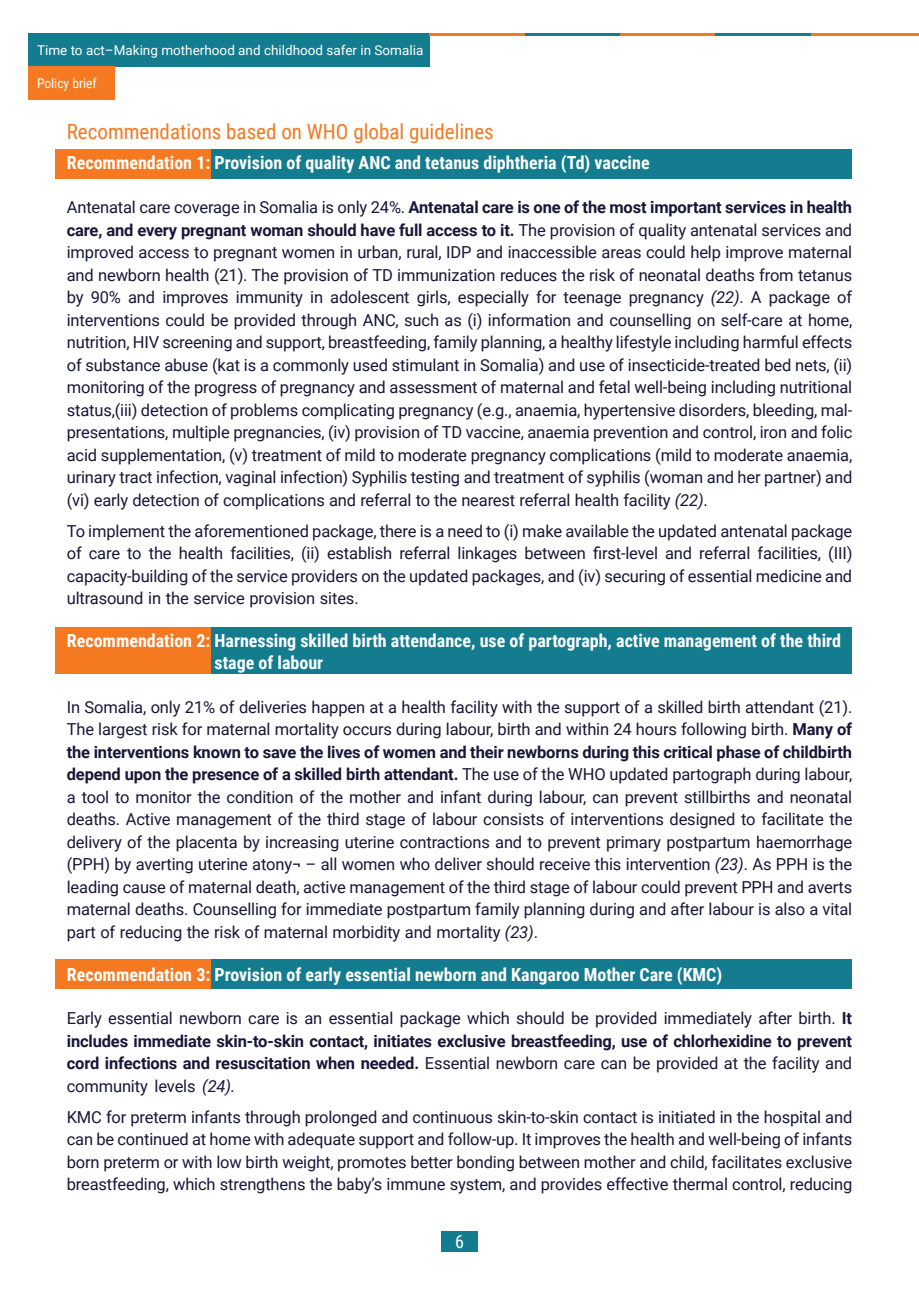
<style>
.page{position:relative;width:919px;height:1289px;background:#fff}
.page>*{position:absolute;margin:0;border:0;box-sizing:border-box;transform-origin:0 0}
.sub_Subtitle{font:21px "Roboto Condensed";color:#f47921}
.sub_Subtitle-2{font:700 18px/21.6px "Roboto Condensed";color:#fff}
.t1{font:18px "Roboto Condensed";color:#fff}
.Main_body_text{font:16.5px/22.5px "Roboto";letter-spacing:-.01em;color:#171738;text-align:justify}
.t2{font:13.5px "Roboto";color:#fff}
.t3{font:13.5px "Roboto Condensed";color:#fff}
.s1{font-weight:700}
.s2{font-style:italic}
</style>
<div class="page">
<div style="left:441px;top:1230px;width:36px;height:21px;background:#147c8f"></div>
<div style="left:28px;top:34px;width:401px;height:33px;background:#147c8f"></div>
<div style="left:28px;top:67px;width:87px;height:33px;background:#f47921"></div>
<hr style="left:429px;top:34px;width:96px;height:2px;background:#f47921">
<svg style="left:906px;top:34px;width:12px;height:2px"></svg>
<hr style="left:525px;top:34px;width:95px;height:2px;background:#147c8f">
<hr style="left:620px;top:34px;width:95px;height:2px;background:#f47921">
<hr style="left:715px;top:34px;width:95px;height:2px;background:#147c8f">
<hr style="left:810px;top:34px;width:96px;height:2px;background:#f47921">
<div style="left:55px;top:149px;width:157px;height:30px;background:#f47921"></div>
<div style="left:55px;top:959px;width:157px;height:30px;background:#f47921"></div>
<div style="left:55px;top:627px;width:157px;height:47px;background:#f47921"></div>
<div style="left:212px;top:149px;width:640px;height:30px;background:#147c8f"></div>
<div style="left:212px;top:959px;width:640px;height:30px;background:#147c8f"></div>
<div style="left:212px;top:627px;width:640px;height:47px;background:#147c8f"></div>
<p class="t2" style="left:37px;top:40px;width:388px">Time to act–Making motherhood and childhood safer in Somalia</p>
<p class="t3" style="left:37px;top:74px;width:61px">Policy brief</p>
<p class="sub_Subtitle" style="left:67px;top:117px;width:428px">Recommendations based on WHO global guidelines</p>
<p class="sub_Subtitle-2" style="left:67px;top:151px;width:584px">Recommendation 1: Provision of quality ANC and tetanus diphtheria (Td) vaccine</p>
<p class="Main_body_text" style="left:67px;top:195px;width:787px">Antenatal care coverage in Somalia is only 24%. <span class="s1">Antenatal care is one of the most important services in health care, and every pregnant woman should have full access to it.</span> The provision of quality antenatal services and improved access to pregnant women in urban, rural, IDP and inaccessible areas could help improve maternal and newborn health (21). The provision of TD immunization reduces the risk of neonatal deaths from tetanus by 90% and improves immunity in adolescent girls, especially for teenage pregnancy <span class="s2">(22)</span>. A package of interventions could be provided through ANC, such as (i) information and counselling on self-care at home, nutrition, HIV screening and support, breastfeeding, family planning, a healthy lifestyle including harmful effects of substance abuse (kat is a commonly used stimulant in Somalia) and use of insecticide-treated bed nets, (ii) monitoring of the progress of pregnancy and assessment of maternal and fetal well-being including nutritional status,(iii) detection of problems complicating pregnancy (e.g., anaemia, hypertensive disorders, bleeding, mal&shy;presentations, multiple pregnancies, (iv) provision of TD vaccine, anaemia prevention and control, iron and folic acid supplementation, (v) treatment of mild to moderate pregnancy complications (mild to moderate anaemia, urinary tract infection, vaginal infection) Syphilis testing and treatment of syphilis (woman and her partner) and (vi) early detection of complications and referral to the nearest referral health facility <span class="s2">(22)</span>.</p>
<p class="Main_body_text" style="left:67px;top:519px;width:787px">To implement the aforementioned package, there is a need to (i) make available the updated antenatal package of care to the health facilities, (ii) establish referral linkages between first-level and referral facilities, (III) capacity-building of the service providers on the updated packages, and (iv) securing of essential medicine and ultrasound in the service provision sites.</p>
<p class="sub_Subtitle-2" style="left:214px;top:629px;width:628px;text-indent:-148px">Recommendation 2: Harnessing skilled birth attendance, use of partograph, active management of the third stage of labour</p>
<p class="Main_body_text" style="left:67px;top:694px;width:787px">In Somalia, only 21% of deliveries happen at a health facility with the support of a skilled birth attendant (21).<br>The largest risk for maternal mortality occurs during labour, birth and within 24 hours following birth. <span class="s1">Many of the interventions known to save the lives of women and their newborns during this critical phase of childbirth depend upon the presence of a skilled birth attendant.</span> The use of the WHO updated partograph during labour, a tool to monitor the condition of the mother and infant during labour, can prevent stillbirths and neonatal deaths. Active management of the third stage of labour consists of interventions designed to facilitate the delivery of the placenta by increasing uterine contractions and to prevent primary postpartum haemorrhage (PPH) by averting uterine atony¬ – all women who deliver should receive this intervention <span class="s2">(23)</span>. As PPH is the leading cause of maternal death, active management of the third stage of labour could prevent PPH and averts maternal deaths. Counselling for immediate postpartum family planning during and after labour is also a vital part of reducing the risk of maternal morbidity and mortality <span class="s2">(23)</span>.</p>
<p class="sub_Subtitle-2" style="left:67px;top:962px;width:656px">Recommendation 3: Provision of early essential newborn and Kangaroo Mother Care (KMC)</p>
<p class="Main_body_text" style="left:67px;top:1006px;width:786px">Early essential newborn care is an essential package which should be provided immediately after birth. <span class="s1">It includes immediate skin-to-skin contact, initiates exclusive breastfeeding, use of chlorhexidine to prevent cord infections and resuscitation when needed.</span> Essential newborn care can be provided at the facility and community levels <span class="s2">(24).</span></p>
<p class="Main_body_text" style="left:67px;top:1105px;width:787px">KMC for preterm infants through prolonged and continuous skin-to-skin contact is initiated in the hospital and can be continued at home with adequate support and follow-up. It improves the health and well-being of infants born preterm or with low birth weight, promotes better bonding between mother and child, facilitates exclusive breastfeeding, which strengthens the baby’s immune system, and provides effective thermal control, reducing</p>
<p class="t1" style="left:455px;top:1228px;width:10px">6</p>
</div>
